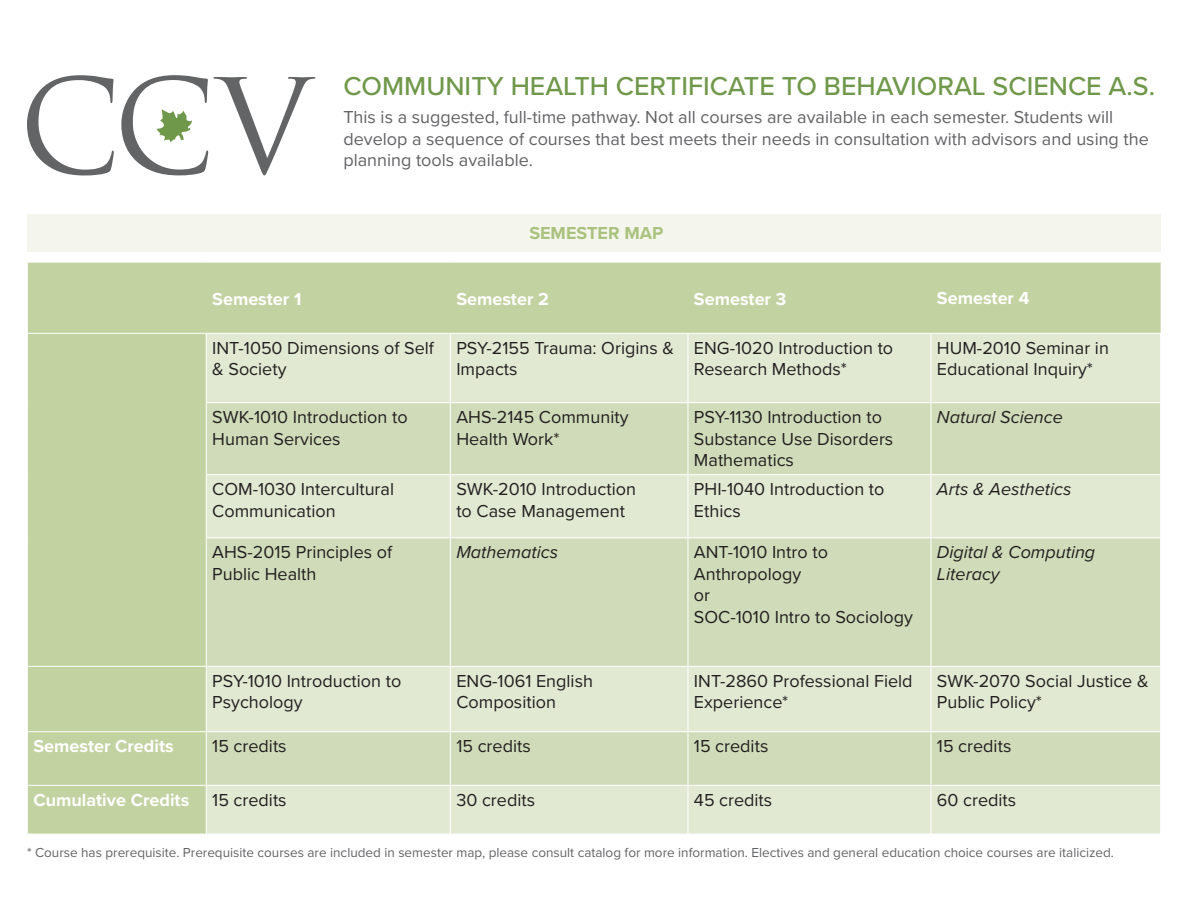
<style>
.page{position:relative;width:1188px;height:918px;background:#fff}
.page>*{position:absolute;margin:0;border:0;box-sizing:border-box;transform-origin:0 0}
.t1{font:500 26.85px "Proxima Nova";color:#70984a}
.Table_content{font:18px/21.6px "Proxima Nova";color:#231f20}
.paragraph{font:18px/21.6px "Proxima Nova";color:#636366}
.Column_header_p1{font:700 18px "Proxima Nova";color:#fff}
.Table_content-2{font:italic 18px/21.6px "Proxima Nova";color:#231f20}
.Semester_Map{font:700 18px "Proxima Nova";color:#aac27d}
.Prerequisite{font:13.5px "Proxima Nova";color:#636466}
</style>
<div class="page">
<svg style="left:27px;top:75px;width:87px;height:100px"></svg>
<svg style="left:121px;top:75px;width:194px;height:100px"></svg>
<div style="left:28px;top:263px;width:1133px;height:571px;background:#c2d2a0"></div>
<div style="left:207px;top:334px;width:953px;height:500px;background:#e2e9d3"></div>
<svg style="left:207px;top:403px;width:953px;height:382px;background:#d6e0c1"></svg>
<hr style="left:206px;top:334px;width:1px;height:68px;background:#fff">
<hr style="left:450px;top:334px;width:1px;height:68px;background:#fff">
<hr style="left:688px;top:334px;width:1px;height:68px;background:#fff">
<hr style="left:931px;top:334px;width:1px;height:68px;background:#fff">
<hr style="left:1160px;top:334px;width:1px;height:68px;background:#fff">
<hr style="left:206px;top:402px;width:244px;height:1px;background:#fff">
<hr style="left:206px;top:403px;width:1px;height:71px;background:#fff">
<hr style="left:450px;top:402px;width:238px;height:1px;background:#fff">
<hr style="left:450px;top:403px;width:1px;height:71px;background:#fff">
<hr style="left:688px;top:402px;width:243px;height:1px;background:#fff">
<hr style="left:688px;top:403px;width:1px;height:71px;background:#fff">
<hr style="left:931px;top:402px;width:230px;height:1px;background:#fff">
<hr style="left:931px;top:403px;width:1px;height:71px;background:#fff">
<hr style="left:1160px;top:403px;width:1px;height:71px;background:#fff">
<hr style="left:206px;top:474px;width:244px;height:1px;background:#fff">
<hr style="left:206px;top:475px;width:1px;height:62px;background:#fff">
<hr style="left:450px;top:474px;width:238px;height:1px;background:#fff">
<hr style="left:450px;top:475px;width:1px;height:62px;background:#fff">
<hr style="left:688px;top:474px;width:243px;height:1px;background:#fff">
<hr style="left:688px;top:475px;width:1px;height:62px;background:#fff">
<hr style="left:931px;top:474px;width:230px;height:1px;background:#fff">
<hr style="left:931px;top:475px;width:1px;height:62px;background:#fff">
<hr style="left:1160px;top:475px;width:1px;height:62px;background:#fff">
<hr style="left:206px;top:537px;width:244px;height:1px;background:#fff">
<hr style="left:206px;top:538px;width:1px;height:128px;background:#fff">
<hr style="left:450px;top:537px;width:238px;height:1px;background:#fff">
<hr style="left:450px;top:538px;width:1px;height:128px;background:#fff">
<hr style="left:688px;top:537px;width:243px;height:1px;background:#fff">
<hr style="left:688px;top:538px;width:1px;height:128px;background:#fff">
<hr style="left:931px;top:537px;width:230px;height:1px;background:#fff">
<hr style="left:931px;top:538px;width:1px;height:128px;background:#fff">
<hr style="left:1160px;top:538px;width:1px;height:128px;background:#fff">
<hr style="left:27px;top:666px;width:179px;height:1px;background:#fff">
<hr style="left:206px;top:666px;width:244px;height:1px;background:#fff">
<hr style="left:206px;top:667px;width:1px;height:64px;background:#fff">
<hr style="left:450px;top:666px;width:238px;height:1px;background:#fff">
<hr style="left:450px;top:667px;width:1px;height:64px;background:#fff">
<hr style="left:688px;top:666px;width:243px;height:1px;background:#fff">
<hr style="left:688px;top:667px;width:1px;height:64px;background:#fff">
<hr style="left:931px;top:666px;width:230px;height:1px;background:#fff">
<hr style="left:931px;top:667px;width:1px;height:64px;background:#fff">
<hr style="left:1160px;top:667px;width:1px;height:64px;background:#fff">
<hr style="left:27px;top:731px;width:179px;height:1px;background:#fff">
<hr style="left:206px;top:731px;width:244px;height:1px;background:#fff">
<hr style="left:206px;top:732px;width:1px;height:53px;background:#fff">
<hr style="left:450px;top:731px;width:238px;height:1px;background:#fff">
<hr style="left:450px;top:732px;width:1px;height:53px;background:#fff">
<hr style="left:688px;top:731px;width:243px;height:1px;background:#fff">
<hr style="left:688px;top:732px;width:1px;height:53px;background:#fff">
<hr style="left:931px;top:731px;width:230px;height:1px;background:#fff">
<hr style="left:931px;top:732px;width:1px;height:53px;background:#fff">
<hr style="left:1160px;top:732px;width:1px;height:53px;background:#fff">
<hr style="left:27px;top:785px;width:179px;height:1px;background:#fff">
<hr style="left:206px;top:785px;width:244px;height:1px;background:#fff">
<hr style="left:206px;top:786px;width:1px;height:48px;background:#fff">
<hr style="left:450px;top:785px;width:238px;height:1px;background:#fff">
<hr style="left:450px;top:786px;width:1px;height:48px;background:#fff">
<hr style="left:688px;top:785px;width:243px;height:1px;background:#fff">
<hr style="left:688px;top:786px;width:1px;height:48px;background:#fff">
<hr style="left:931px;top:785px;width:230px;height:1px;background:#fff">
<hr style="left:931px;top:786px;width:1px;height:48px;background:#fff">
<hr style="left:1160px;top:786px;width:1px;height:48px;background:#fff">
<hr style="left:27px;top:333px;width:179px;height:1px;background:#fff">
<hr style="left:206px;top:333px;width:244px;height:1px;background:#fff">
<hr style="left:450px;top:333px;width:238px;height:1px;background:#fff">
<hr style="left:688px;top:333px;width:243px;height:1px;background:#fff">
<hr style="left:931px;top:333px;width:230px;height:1px;background:#fff">
<div style="left:27px;top:214px;width:1134px;height:38px;background:#f4f6ed"></div>
<p class="t1" style="left:343px;top:66px;width:813px">COMMUNITY HEALTH CERTIFICATE TO BEHAVIORAL SCIENCE A.S.</p>
<p class="paragraph" style="left:343px;top:106px;width:807px">This is a suggested, full-time pathway. Not all courses are available in each semester. Students will develop a sequence of courses that best meets their needs in consultation with advisors and using the planning tools available.</p>
<p class="Semester_Map" style="left:529px;top:219px;width:135px">SEMESTER MAP</p>
<p class="Column_header_p1" style="left:212px;top:285px;width:91px">Semester 1</p>
<p class="Column_header_p1" style="left:456px;top:285px;width:94px">Semester 2</p>
<p class="Column_header_p1" style="left:694px;top:285px;width:94px">Semester 3</p>
<p class="Column_header_p1" style="left:937px;top:285px;width:94px">Semester 4</p>
<p class="Table_content" style="left:212px;top:336px;width:223px">INT-1050 Dimensions of Self &amp; Society</p>
<p class="Table_content" style="left:456px;top:336px;width:219px">PSY-2155 Trauma: Origins &amp;<br>Impacts</p>
<p class="Table_content" style="left:694px;top:336px;width:201px">ENG-1020 Introduction to<br>Research Methods*</p>
<p class="Table_content" style="left:937px;top:336px;width:173px">HUM-2010 Seminar in</p>
<p class="Table_content" style="left:937px;top:358px;width:158px">Educational Inquiry*</p>
<p class="Table_content" style="left:212px;top:405px;width:197px">SWK-1010 Introduction to<br>Human Services</p>
<p class="Table_content" style="left:456px;top:405px;width:174px">AHS-2145 Community<br>Health Work*</p>
<p class="Table_content" style="left:694px;top:405px;width:201px">PSY-1130 Introduction to<br>Substance Use Disorders<br>Mathematics</p>
<p class="Table_content-2" style="left:937px;top:405px;width:127px">Natural Science</p>
<p class="Table_content" style="left:212px;top:477px;width:183px">COM-1030 Intercultural<br>Communication</p>
<p class="Table_content" style="left:456px;top:477px;width:181px">SWK-2010 Introduction</p>
<p class="Table_content" style="left:694px;top:477px;width:192px">PHI-1040 Introduction to<br>Ethics</p>
<p class="Table_content-2" style="left:937px;top:477px;width:136px">Arts &amp; Aesthetics</p>
<p class="Table_content" style="left:456px;top:499px;width:170px">to Case Management</p>
<p class="Table_content" style="left:212px;top:540px;width:181px">AHS-2015 Principles of</p>
<p class="Table_content" style="left:212px;top:562px;width:106px">Public Health</p>
<p class="Table_content-2" style="left:456px;top:540px;width:103px">Mathematics</p>
<p class="Table_content" style="left:694px;top:540px;width:136px">ANT-1010 Intro to</p>
<p class="Table_content" style="left:694px;top:562px;width:109px">Anthropology</p>
<p class="Table_content" style="left:694px;top:584px;width:18px">or</p>
<p class="Table_content" style="left:694px;top:605px;width:220px">SOC-1010 Intro to Sociology</p>
<p class="Table_content-2" style="left:937px;top:540px;width:160px">Digital &amp; Computing<br>Literacy</p>
<p class="Table_content" style="left:212px;top:669px;width:191px">PSY-1010 Introduction to<br>Psychology</p>
<p class="Table_content" style="left:456px;top:669px;width:138px">ENG-1061 English<br>Composition</p>
<p class="Table_content" style="left:694px;top:669px;width:220px">INT-2860 Professional Field<br>Experience*</p>
<p class="Table_content" style="left:937px;top:669px;width:213px">SWK-2070 Social Justice &amp;<br>Public Policy*</p>
<p class="Column_header_p1" style="left:33px;top:732px;width:142px">Semester Credits</p>
<p class="Table_content" style="left:212px;top:734px;width:76px">15 credits</p>
<p class="Table_content" style="left:456px;top:734px;width:76px">15 credits</p>
<p class="Table_content" style="left:694px;top:734px;width:76px">15 credits</p>
<p class="Table_content" style="left:937px;top:734px;width:76px">15 credits</p>
<p class="Column_header_p1" style="left:33px;top:786px;width:157px">Cumulative Credits</p>
<p class="Table_content" style="left:212px;top:788px;width:76px">15 credits</p>
<p class="Table_content" style="left:456px;top:788px;width:80px">30 credits</p>
<p class="Table_content" style="left:694px;top:788px;width:80px">45 credits</p>
<p class="Table_content" style="left:937px;top:788px;width:81px">60 credits</p>
<p class="Prerequisite" style="left:27px;top:842px;width:1089px">* Course has prerequisite. Prerequisite courses are included in semester map, please consult catalog for more information. Electives and general education choice courses are italicized.</p>
</div>
